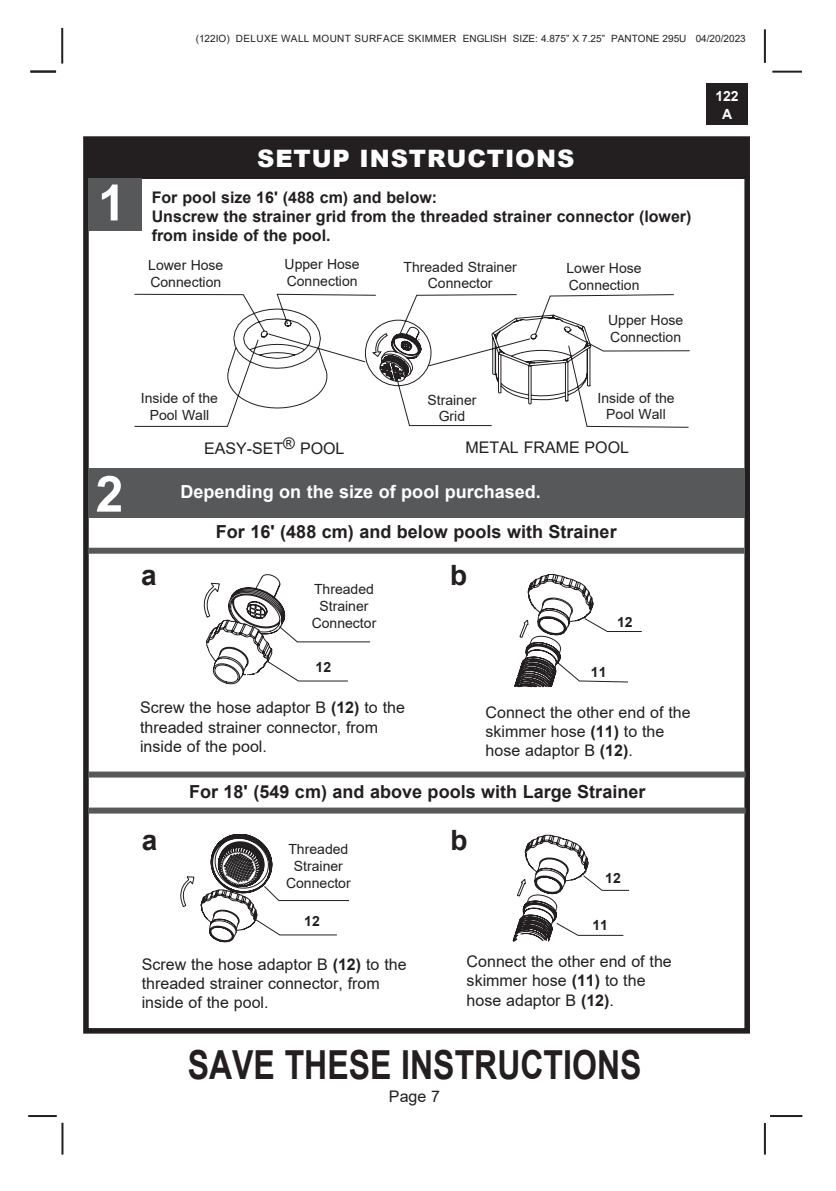
<style>
.page{position:relative;width:836px;height:1191px;background:#fff}
.page>*{position:absolute;margin:0;border:0;box-sizing:border-box;transform-origin:0 0}
.t1{font:700 50px "Arial";color:#fff}
.t2{font:700 40px "Arial";color:#231f20;scale:.8 1}
.t3{font:700 28px "Arial";color:#231f20}
.t4{font:900 24px "Arial";letter-spacing:.035em;color:#fff}
.t5{font:700 18px "Arial";color:#231f20}
.t6{font:700 18px "Arial";color:#fff}
.t7{font:16px/19.2px "Arial";color:#231f20}
.t8{font:700 16px/19.2px "Arial";color:#231f20}
.t9{font:14px/16.8px "Arial";color:#231f20;text-align:center}
.t10{font:700 14px "Arial";color:#231f20}
.t11{font:700 14px/18px "Arial";color:#fff;text-align:center}
.t12{font:10px "Arial";color:#231f20}
.s1{font-weight:700}
</style>
<div class="page">
<hr style="left:769px;top:1115px;width:33px;height:2px;background:#231f20">
<hr style="left:772px;top:71px;width:29px;height:2px;background:#231f20">
<hr style="left:763px;top:29px;width:2px;height:34px;background:#231f20">
<hr style="left:763px;top:1123px;width:2px;height:31px;background:#231f20">
<div style="left:706px;top:84px;width:41px;height:41px;background:#231f20"></div>
<hr style="left:61px;top:28px;width:2px;height:36px;background:#231f20">
<hr style="left:61px;top:1122px;width:2px;height:32px;background:#231f20">
<hr style="left:28px;top:1115px;width:29px;height:2px;background:#231f20">
<div style="left:83px;top:136px;width:666px;height:897px;border:6px solid #231f20"></div>
<div style="left:88px;top:140px;width:656px;height:39px;background:#231f20"></div>
<hr style="left:30px;top:71px;width:26px;height:2px;background:#231f20">
<div style="left:88px;top:179px;width:54px;height:52px;background:#57585a"></div>
<svg style="left:134px;top:294px;width:555px;height:134px"></svg>
<svg style="left:364px;top:294px;width:153px;height:132px"></svg>
<div style="left:88px;top:468px;width:656px;height:49px;background:#57585a"></div>
<div style="left:88px;top:548px;width:656px;height:6px;background:#57585a"></div>
<svg style="left:204px;top:574px;width:167px;height:111px"></svg>
<svg style="left:514px;top:574px;width:127px;height:113px"></svg>
<div style="left:89px;top:771px;width:656px;height:6px;background:#57585a"></div>
<div style="left:89px;top:807px;width:656px;height:6px;background:#57585a"></div>
<svg style="left:180px;top:834px;width:169px;height:108px"></svg>
<svg style="left:512px;top:834px;width:116px;height:108px"></svg>
<p class="t12" style="left:196px;top:31px;width:551px">(122IO) DELUXE WALL MOUNT SURFACE SKIMMER ENGLISH SIZE: 4.875” X 7.25” PANTONE 295U 04/20/2023</p>
<p class="t4" style="left:257px;top:141px;width:318px">SETUP INSTRUCTIONS</p>
<p class="t1" style="left:98px;top:168px;width:29px">1</p>
<p class="t8" style="left:152px;top:188px;width:287px">For pool size 16' (488 cm) and below:</p>
<p class="t8" style="left:152px;top:207px;width:541px">Unscrew the strainer grid from the threaded strainer connector (lower) from inside of the pool.</p>
<p class="t9" style="left:148px;top:256px;width:77px;text-align:left">Lower Hose<br>Connection</p>
<p class="t9" style="left:284px;top:256px;width:77px;text-align:left">Upper Hose<br>Connection</p>
<p class="t9" style="left:403px;top:258px;width:115px">Threaded Strainer<br>Connector</p>
<p class="t9" style="left:566px;top:260px;width:77px;text-align:left">Lower Hose<br>Connection</p>
<p class="t9" style="left:608px;top:312px;width:77px;text-align:left">Upper Hose<br>Connection</p>
<p class="t9" style="left:141px;top:389px;width:79px">Inside of the<br>Pool Wall</p>
<p class="t9" style="left:597px;top:389px;width:79px">Inside of the<br>Pool Wall</p>
<p class="t9" style="left:427px;top:391px;width:51px">Strainer<br>Grid</p>
<p class="t7" style="left:204px;top:439px;width:142px">EASY-SET® POOL</p>
<p class="t7" style="left:465px;top:437px;width:165px">METAL FRAME POOL</p>
<p class="t1" style="left:95px;top:459px;width:29px">2</p>
<p class="t6" style="left:180px;top:478px;width:362px">Depending on the size of pool purchased.</p>
<p class="t5" style="left:216px;top:519px;width:402px">For 16' (488 cm) and below pools with Strainer</p>
<p class="t3" style="left:141px;top:555px;width:17px">a</p>
<p class="t3" style="left:450px;top:555px;width:19px">b</p>
<p class="t9" style="left:311px;top:581px;width:66px">Threaded<br>Strainer<br>Connector</p>
<p class="t10" style="left:315px;top:657px;width:17px">12</p>
<p class="t10" style="left:617px;top:612px;width:17px">12</p>
<p class="t10" style="left:590px;top:662px;width:17px">11</p>
<p class="t7" style="left:140px;top:698px;width:266px">Screw the hose adaptor B <span class="s1">(12)</span> to the threaded strainer connector, from inside of the pool.</p>
<p class="t7" style="left:485px;top:702px;width:207px">Connect the other end of the skimmer hose <span class="s1">(11)</span> to the</p>
<p class="t7" style="left:485px;top:740px;width:149px">hose adaptor B <span class="s1">(12)</span>.</p>
<p class="t5" style="left:189px;top:778px;width:457px">For 18' (549 cm) and above pools with Large Strainer</p>
<p class="t3" style="left:142px;top:820px;width:17px">a</p>
<p class="t3" style="left:450px;top:820px;width:19px">b</p>
<p class="t9" style="left:286px;top:840px;width:66px">Threaded<br>Strainer<br>Connector</p>
<p class="t10" style="left:304px;top:911px;width:17px">12</p>
<p class="t10" style="left:605px;top:868px;width:17px">12</p>
<p class="t10" style="left:592px;top:914px;width:17px">11</p>
<p class="t7" style="left:142px;top:954px;width:266px">Screw the hose adaptor B <span class="s1">(12)</span> to the threaded strainer connector, from inside of the pool.</p>
<p class="t7" style="left:466px;top:951px;width:207px">Connect the other end of the skimmer hose <span class="s1">(11)</span> to the</p>
<p class="t7" style="left:466px;top:990px;width:149px">hose adaptor B <span class="s1">(12)</span>.</p>
<h2 class="t2" style="left:188px;top:1036px;width:568px">SAVE THESE INSTRUCTIONS</h2>
<p class="t7" style="left:389px;top:1087px;width:53px">Page 7</p>
<p class="t11" style="left:715px;top:87px;width:25px">122<br>A</p>
</div>
